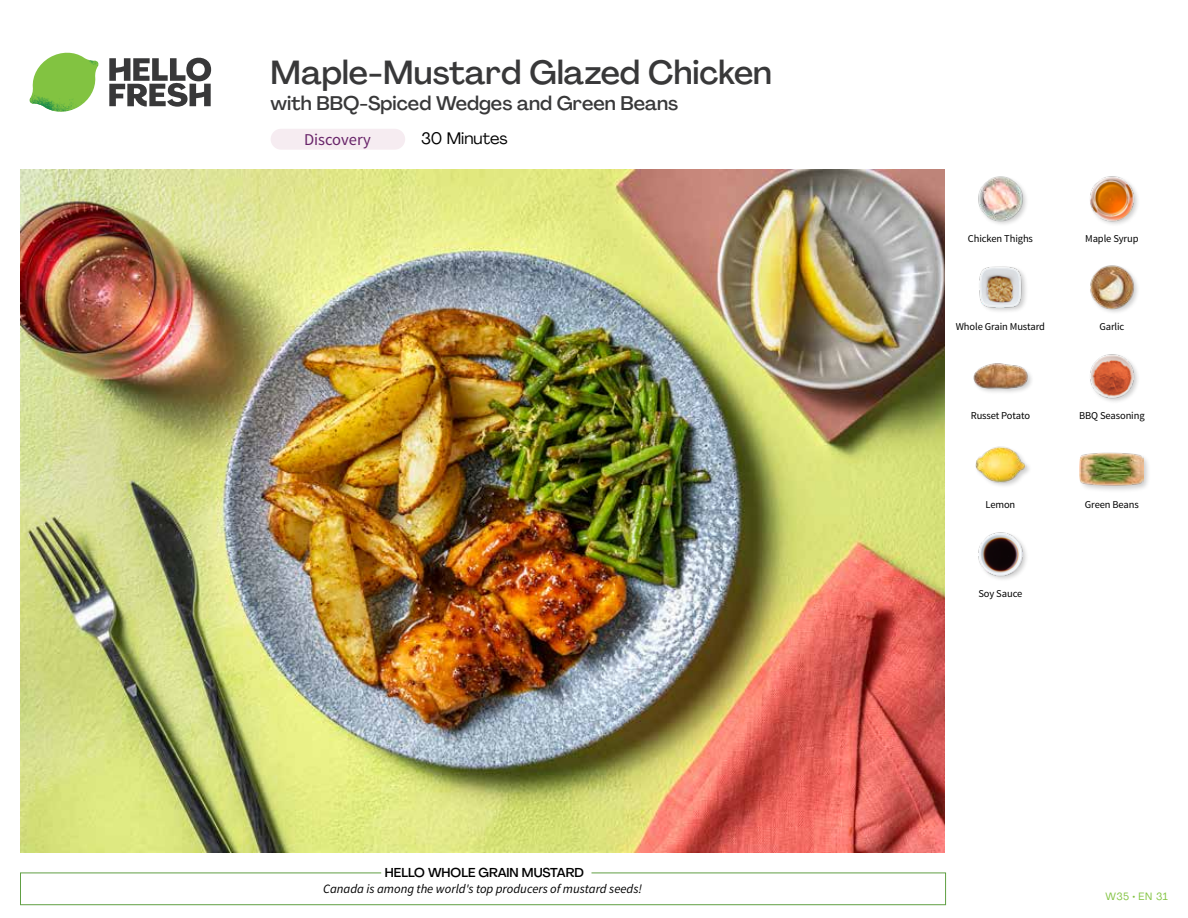
<style>
.page{position:relative;width:1188px;height:918px;background:#fff}
.page>*{position:absolute;margin:0;border:0;box-sizing:border-box;transform-origin:0 0}
.t1{font:500 33px "Agrandir";color:#383839}
.t2{font:500 19.5px "Agrandir";color:#383839}
.t3{font:16.5px "Source Sans Pro";color:#682369}
.t4{font:16.5px "Agrandir";color:#000}
.t5{font:italic 12.75px "Source Sans Pro";color:#000}
.t6{font:500 12.75px "Agrandir";color:#000}
.t7{font:10.5px "Source Sans Pro";letter-spacing:-.01em;color:#000}
.t8{font:10.5px "Agrandir";letter-spacing:.05em;color:#82c341}
</style>
<div class="page">
<div style="left:271px;top:129px;width:134px;height:21px;background:#f6ecf1;border-radius:10px"></div>
<svg style="left:109px;top:57px;width:102px;height:50px"></svg>
<svg style="left:34px;top:53px;width:62px;height:40px"></svg>
<img style="left:67px;top:53px;width:32px;height:26px">
<img style="left:33px;top:75px;width:59px;height:11px">
<img style="left:29px;top:79px;width:61px;height:33px">
<img style="left:65px;top:86px;width:27px;height:25px">
<div style="left:20px;top:873px;width:926px;height:32px;border:1px solid #609f43"></div>
<div style="left:381px;top:865px;width:210px;height:15px;background:#fff"></div>
<img style="left:21px;top:170px;width:924px;height:682px">
<img style="left:978px;top:532px;width:49px;height:48px">
<div style="left:1079px;top:451px;width:72px;height:42px;background:#000;opacity:.2"></div>
<img style="left:1080px;top:451px;width:64px;height:42px">
<div style="left:974px;top:446px;width:58px;height:43px;background:#000;opacity:.2"></div>
<img style="left:974px;top:446px;width:53px;height:43px">
<img style="left:1090px;top:354px;width:48px;height:48px">
<div style="left:973px;top:362px;width:61px;height:33px;background:#000;opacity:.2"></div>
<img style="left:973px;top:362px;width:56px;height:29px">
<img style="left:1090px;top:265px;width:48px;height:48px">
<img style="left:979px;top:266px;width:47px;height:45px">
<img style="left:1090px;top:176px;width:48px;height:48px">
<img style="left:978px;top:176px;width:49px;height:48px">
<h1 class="t1" style="left:271px;top:52px;width:503px">Maple-Mustard Glazed Chicken</h1>
<h2 class="t2" style="left:271px;top:91px;width:409px">with BBQ-Spiced Wedges and Green Beans</h2>
<h3 class="t3" style="left:304px;top:130px;width:68px">Discovery</h3>
<h3 class="t4" style="left:421px;top:128px;width:88px">30 Minutes</h3>
<p class="t6" style="left:385px;top:864px;width:201px">HELLO WHOLE GRAIN MUSTARD</p>
<p class="t5" style="left:323px;top:881px;width:321px">Canada is among the world's top producers of mustard seeds!</p>
<p class="t7" style="left:968px;top:232px;width:67px">Chicken Thighs</p>
<p class="t7" style="left:1085px;top:232px;width:55px">Maple Syrup</p>
<p class="t7" style="left:956px;top:320px;width:91px">Whole Grain Mustard</p>
<p class="t7" style="left:1099px;top:320px;width:27px">Garlic</p>
<p class="t7" style="left:971px;top:409px;width:61px">Russet Potato</p>
<p class="t7" style="left:1079px;top:409px;width:67px">BBQ Seasoning</p>
<p class="t7" style="left:985px;top:498px;width:31px">Lemon</p>
<p class="t7" style="left:1085px;top:498px;width:55px">Green Beans</p>
<p class="t7" style="left:978px;top:587px;width:45px">Soy Sauce</p>
<p class="t8" style="left:1105px;top:890px;width:64px">W35 • EN 31</p>
</div>
